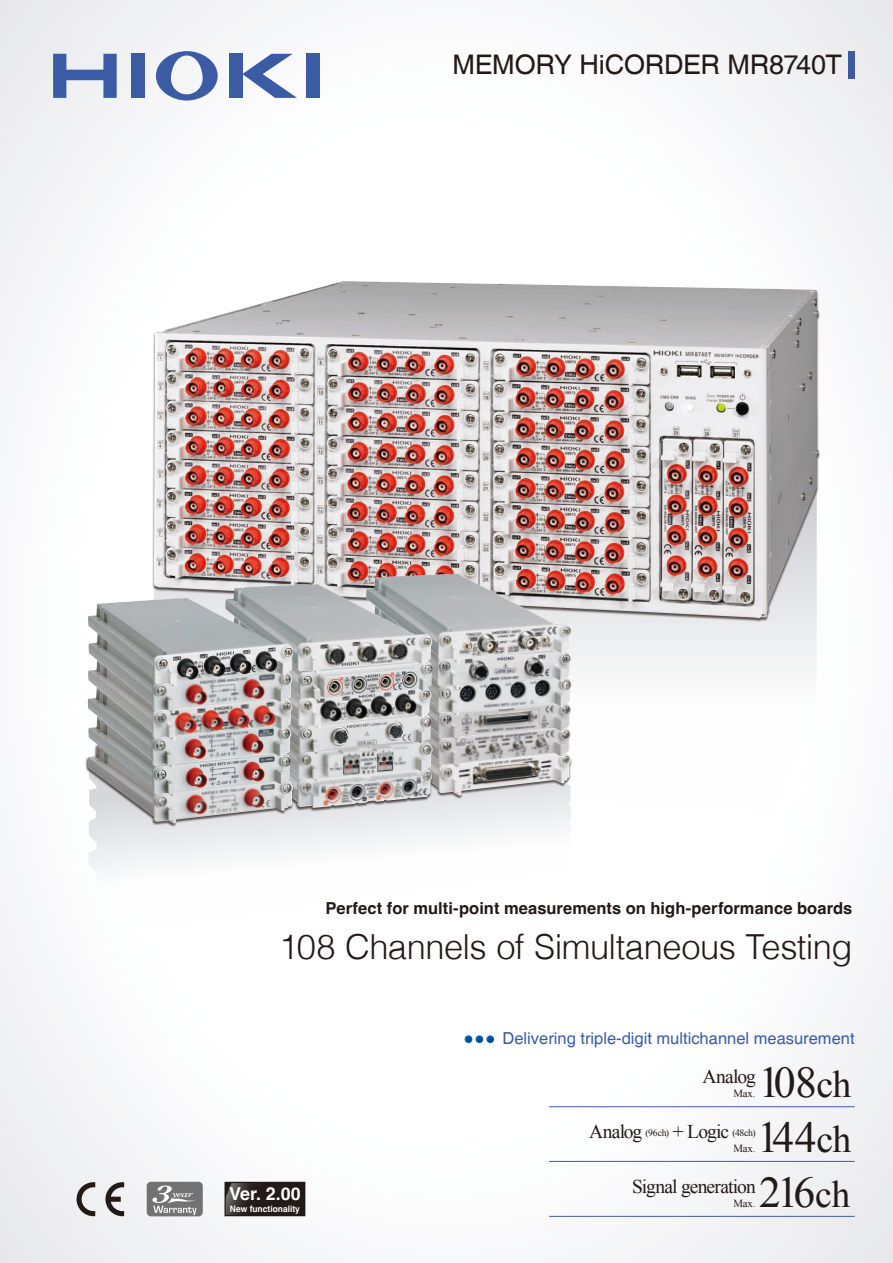
<style>
.page{position:relative;width:893px;height:1263px;background:#fff}
.page>*{position:absolute;margin:0;border:0;box-sizing:border-box;transform-origin:0 0}
.t1{font:43.8px "Times New Roman";letter-spacing:-.11em;color:#231916}
.t2{font:300 34.5px "Helvetica";letter-spacing:-.015em;color:#231916}
.t3{font:27px "Helvetica";letter-spacing:-.01em;color:#231916}
.t4{font:19.5px "Times New Roman";letter-spacing:-.04em;color:#231916}
.t5{font:700 17.85px "Helvetica";color:#fff}
.t6{font:700 16.5px "Helvetica";letter-spacing:.005em;color:#231916}
.t7{font:16.5px "Helvetica";color:#3b5ca4}
.t8{font:10.8px "Times New Roman";letter-spacing:-.02em;color:#231916}
.t9{font:700 8.85px "Helvetica";color:#fff;scale:.95 1}
.s1{font-size:37.95px}
.s2{font-size:9.75px}
</style>
<div class="page">
<div style="left:0;top:0;width:893px;height:1263px;background:linear-gradient(to right,#fbfbfc,#fafafb)"></div>
<svg style="left:77px;top:1182px;width:18px;height:34px"></svg>
<svg style="left:105px;top:1182px;width:19px;height:34px"></svg>
<svg style="left:53px;top:54px;width:64px;height:44px"></svg>
<div style="left:131px;top:54px;width:13px;height:44px;background:#3b5ca4"></div>
<svg style="left:156px;top:51px;width:62px;height:50px"></svg>
<div style="left:229px;top:54px;width:13px;height:44px;background:#3b5ca4"></div>
<svg style="left:242px;top:54px;width:55px;height:44px"></svg>
<div style="left:306px;top:54px;width:13px;height:44px;background:#3b5ca4"></div>
<div style="left:147px;top:1182px;width:56px;height:34px;background:#727272;border-radius:4px"></div>
<svg style="left:152px;top:1185px;width:45px;height:30px"></svg>
<div style="left:848px;top:51px;width:7px;height:27px;background:#3b5ca4"></div>
<div style="left:572px;top:622px;width:245px;height:28px;background:#edeeef"></div>
<img style="left:154px;top:281px;width:665px;height:337px">
<svg style="left:89px;top:800px;width:482px;height:63px;fill:#f1f1f3"></svg>
<div style="left:363px;top:706px;width:209px;height:94px;background:#231916;opacity:.75"></div>
<img style="left:433px;top:768px;width:138px;height:27px">
<img style="left:433px;top:741px;width:138px;height:27px">
<img style="left:433px;top:715px;width:138px;height:26px">
<img style="left:433px;top:689px;width:139px;height:26px">
<img style="left:433px;top:663px;width:139px;height:26px">
<div style="left:221px;top:716px;width:212px;height:96px;background:#231916;opacity:.75"></div>
<img style="left:294px;top:782px;width:138px;height:26px">
<img style="left:294px;top:701px;width:139px;height:81px">
<img style="left:292px;top:701px;width:140px;height:53px">
<img style="left:292px;top:701px;width:139px;height:28px">
<img style="left:292px;top:663px;width:141px;height:38px">
<div style="left:85px;top:736px;width:209px;height:91px;background:#231916;opacity:.75"></div>
<img style="left:88px;top:736px;width:205px;height:87px">
<img style="left:88px;top:768px;width:203px;height:28px">
<img style="left:88px;top:741px;width:203px;height:27px">
<img style="left:88px;top:713px;width:204px;height:28px">
<img style="left:88px;top:685px;width:204px;height:28px">
<img style="left:366px;top:573px;width:206px;height:90px">
<img style="left:225px;top:584px;width:207px;height:90px">
<img style="left:88px;top:592px;width:204px;height:93px">
<hr style="left:549px;top:1106px;width:306px;height:1px;background:#3b5ca4">
<hr style="left:549px;top:1161px;width:306px;height:1px;background:#3b5ca4">
<hr style="left:549px;top:1216px;width:306px;height:1px;background:#3b5ca4">
<svg style="left:227px;top:1184px;width:76px;height:30px;background:#2c2421"></svg>
<div style="left:225px;top:1182px;width:80px;height:34px;border:1px solid #231916"></div>
<svg style="left:465px;top:1035px;width:29px;height:8px"></svg>
<h3 class="t3" style="left:453px;top:49px;width:391px">MEMORY HiCORDER MR8740T</h3>
<p class="t6" style="left:326px;top:898px;width:528px">Perfect for multi-point measurements on high-performance boards</p>
<h2 class="t2" style="left:279px;top:917px;width:575px">108 Channels of Simultaneous Testing</h2>
<p class="t7" style="left:502px;top:1029px;width:354px">Delivering triple-digit multichannel measurement</p>
<h1 class="t1" style="left:758px;top:1053px;width:95px">108<span class="s1">ch</span></h1>
<p class="t4" style="left:702px;top:1063px;width:55px">Analog</p>
<p class="t8" style="left:734px;top:1086px;width:23px">Max.</p>
<p class="t5" style="left:229px;top:1183px;width:73px">Ver. 2.00</p>
<p class="t9" style="left:230px;top:1203px;width:75px">New functionality</p>
<h1 class="t1" style="left:757px;top:1108px;width:96px">144<span class="s1">ch</span></h1>
<p class="t4" style="left:589px;top:1118px;width:168px">Analog <span class="s2">(96ch)</span> + Logic <span class="s2">(48ch)</span></p>
<p class="t8" style="left:734px;top:1141px;width:23px">Max.</p>
<h1 class="t1" style="left:759px;top:1163px;width:93px">216<span class="s1">ch</span></h1>
<p class="t4" style="left:632px;top:1174px;width:125px">Signal generation</p>
<p class="t8" style="left:734px;top:1196px;width:23px">Max.</p>
</div>
